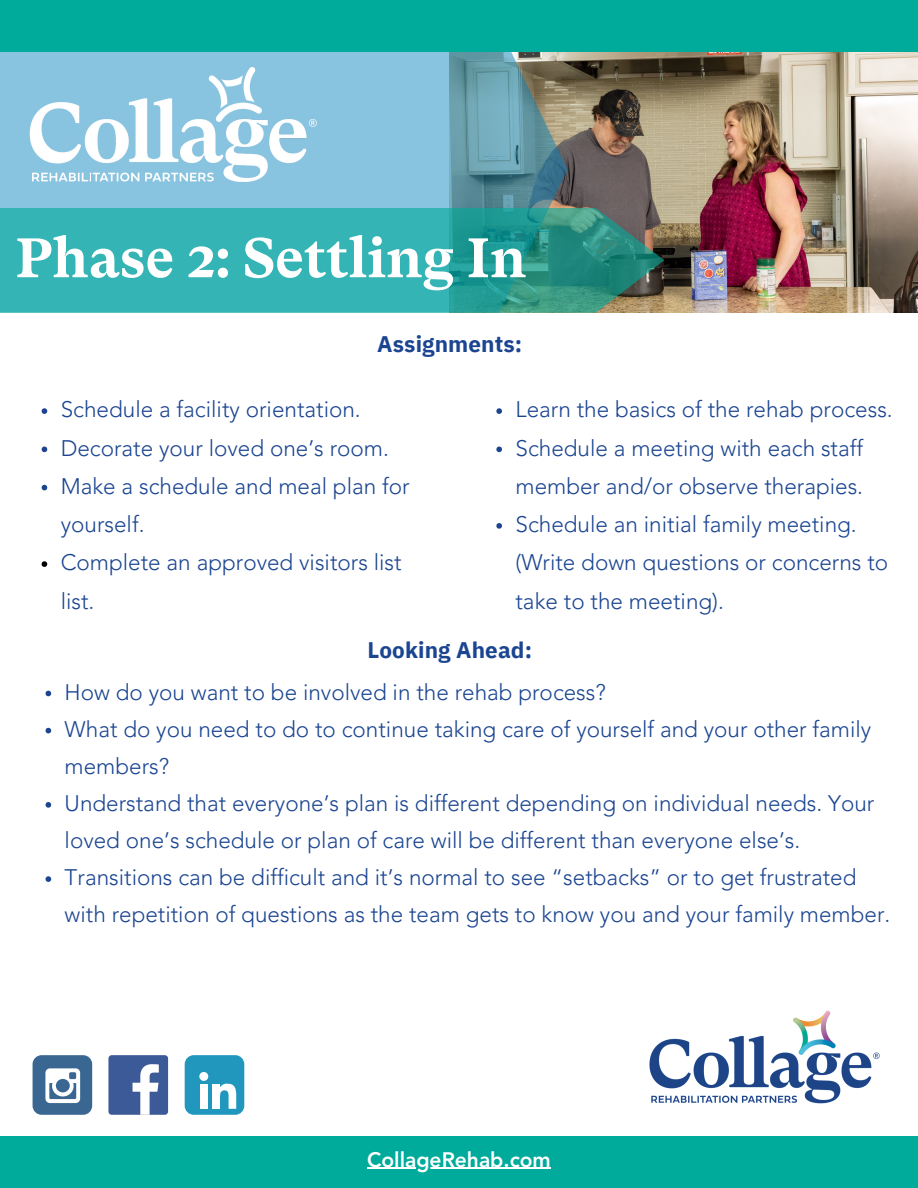
<style>
.page{position:relative;width:918px;height:1188px;background:#fff}
.page>*{position:absolute;margin:0;border:0;box-sizing:border-box;transform-origin:0 0}
.t1{font:700 55.5px "GT Super Text";color:#fff}
.t2{font:300 22.5px/38.2px "Avenir LT Pro";color:#1b4591}
.t3{font:700 22.5px "IBM Plex Sans";letter-spacing:.005em;color:#1b4591}
.t4{font:800 21px "Avenir LT Pro";color:#fefefe}
</style>
<div class="page">
<img style="left:568px;top:52px;width:350px;height:261px">
<svg style="left:333px;top:52px;width:235px;height:156px;background:#79aabb"></svg>
<img style="left:0;top:52px;width:333px;height:156px">
<div style="left:0;top:0;width:918px;height:52px;background:#00ab9b"></div>
<svg style="left:42px;top:408px;width:5px;height:6px"></svg>
<svg style="left:42px;top:447px;width:5px;height:5px"></svg>
<svg style="left:42px;top:485px;width:5px;height:5px"></svg>
<svg style="left:42px;top:561px;width:5px;height:6px"></svg>
<svg style="left:496px;top:408px;width:6px;height:6px"></svg>
<svg style="left:496px;top:447px;width:6px;height:5px"></svg>
<svg style="left:496px;top:523px;width:6px;height:6px"></svg>
<div style="left:0;top:1136px;width:918px;height:52px;background:#00ab9b"></div>
<svg style="left:0;top:208px;width:664px;height:105px;background:#34a7a3"></svg>
<svg style="left:46px;top:691px;width:5px;height:5px"></svg>
<svg style="left:46px;top:728px;width:5px;height:5px"></svg>
<svg style="left:46px;top:802px;width:5px;height:6px"></svg>
<svg style="left:46px;top:876px;width:5px;height:6px"></svg>
<img style="left:649px;top:1010px;width:231px;height:94px">
<div style="left:33px;top:1055px;width:59px;height:60px;background:#396791;border-radius:9px"></div>
<svg style="left:45px;top:1068px;width:35px;height:35px"></svg>
<div style="left:108px;top:1055px;width:60px;height:60px;background:#3d5a98;border-radius:3px"></div>
<svg style="left:133px;top:1064px;width:26px;height:51px"></svg>
<div style="left:185px;top:1055px;width:59px;height:60px;background:#2197bd;border-radius:9px"></div>
<svg style="left:199px;top:1072px;width:9px;height:9px"></svg>
<div style="left:200px;top:1084px;width:8px;height:25px;background:#fff"></div>
<div style="left:212px;top:1084px;width:8px;height:25px;background:#fff"></div>
<svg style="left:220px;top:1083px;width:17px;height:26px"></svg>
<hr style="left:367px;top:1168px;width:184px;height:1px;background:#fefefe">
<h1 class="t1" style="left:15px;top:226px;width:513px">Phase 2: Settling In</h1>
<p class="t3" style="left:377px;top:329px;width:147px">Assignments:</p>
<p class="t2" style="left:61px;top:392px;width:350px">Schedule a facility orientation.<br>Decorate your loved one’s room.<br>Make a schedule and meal plan for yourself.<br>Complete an approved visitors list list.</p>
<p class="t2" style="left:515px;top:392px;width:379px">Learn the basics of the rehab process.<br>Schedule a meeting with each staff member and/or observe therapies.<br>Schedule an initial family meeting. (Write down questions or concerns to take to the meeting).</p>
<p class="t3" style="left:367px;top:635px;width:166px">Looking Ahead:</p>
<p class="t2" style="left:65px;top:675px;width:827px;line-height:37.2px">How do you want to be involved in the rehab process?<br>What do you need to do to continue taking care of yourself and your other family members?<br>Understand that everyone’s plan is different depending on individual needs. Your loved one’s schedule or plan of care will be different than everyone else’s.<br>Transitions can be difficult and it’s normal to see “setbacks” or to get frustrated with repetition of questions as the team gets to know you and your family member.</p>
<p class="t4" style="left:367px;top:1151px;width:185px">CollageRehab.com</p>
</div>
